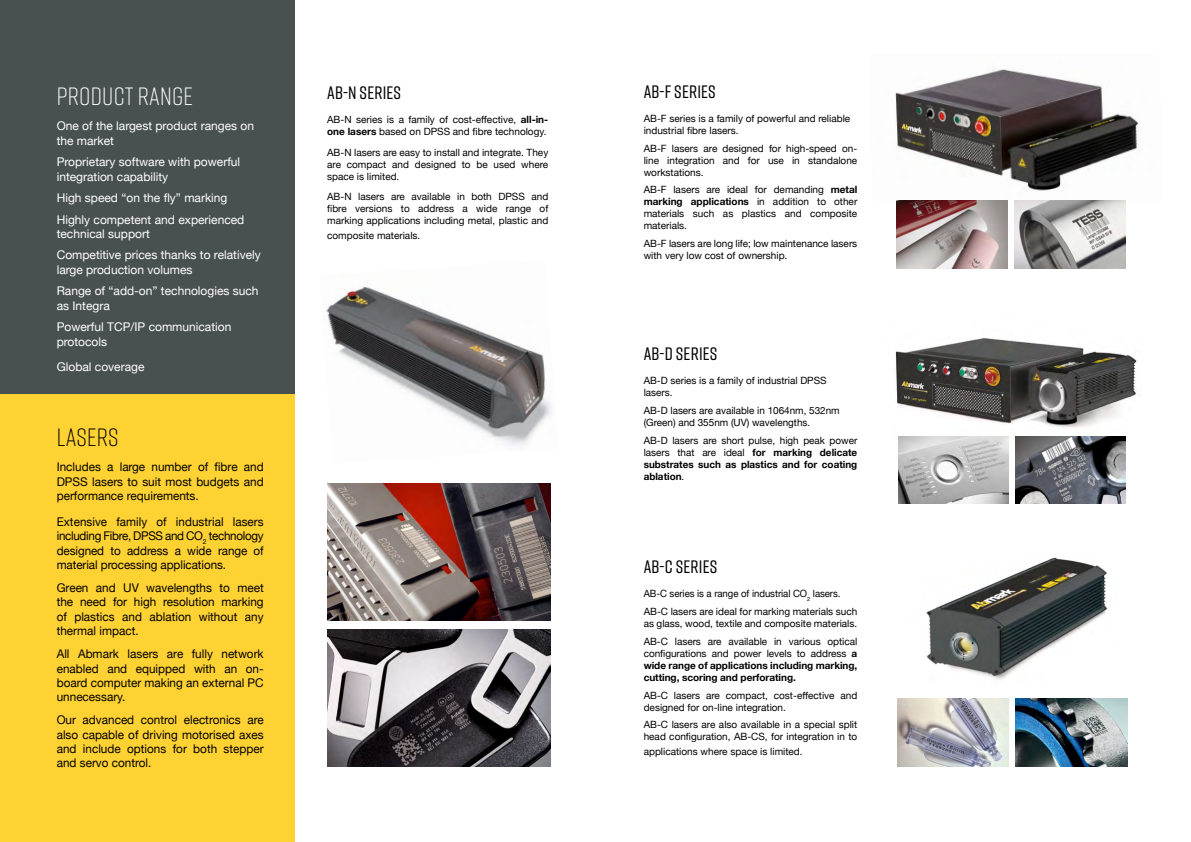
<style>
.page{position:relative;width:1191px;height:842px;background:#fff}
.page>*{position:absolute;margin:0;border:0;box-sizing:border-box;transform-origin:0 0}
.t1{font:300 25px "Rift";letter-spacing:.01em;color:#fff}
.t2{font:300 25px "Rift";letter-spacing:.01em;color:#000}
.t3{font:500 18px "Rift";letter-spacing:.01em;color:#000}
.t4{font:12px/14.4px "Helvetica Neue";color:#000;text-align:justify}
.t5{font:12px/21.5px "Helvetica Neue";color:#fff}
.t6{font:10px/12px "Helvetica Neue";color:#000}
.t7{font:700 10px/12px "Helvetica Neue";letter-spacing:-.005em;color:#000;text-align:justify}
.t8{font:10px/17.7px "Helvetica Neue";color:#000;scale:.96 1}
.s1{font-weight:700}
.s2{font-weight:400}
</style>
<div class="page">
<div style="left:0;top:0;width:295px;height:395px;background:#495050"></div>
<div style="left:0;top:395px;width:295px;height:447px;background:#ffd233"></div>
<img style="left:327px;top:483px;width:223px;height:138px">
<img style="left:327px;top:630px;width:223px;height:137px">
<img style="left:895px;top:69px;width:243px;height:122px">
<img style="left:896px;top:200px;width:111px;height:69px">
<img style="left:1014px;top:200px;width:111px;height:69px">
<img style="left:895px;top:337px;width:242px;height:111px">
<img style="left:898px;top:436px;width:110px;height:68px">
<img style="left:1015px;top:436px;width:110px;height:68px">
<img style="left:926px;top:557px;width:181px;height:148px">
<img style="left:897px;top:698px;width:111px;height:69px">
<img style="left:1016px;top:698px;width:111px;height:69px">
<img style="left:326px;top:286px;width:156px;height:145px">
<img style="left:482px;top:332px;width:70px;height:114px">
<h1 class="t1" style="left:57px;top:78px;width:138px">PRODUCT RANGE</h1>
<p class="t5" style="left:57px;top:119px;width:199px;line-height:14.4px">One of the largest product ranges on the market</p>
<p class="t5" style="left:57px;top:155px;width:185px;line-height:14.4px">Proprietary software with powerful integration capability</p>
<p class="t5" style="left:57px;top:187px;width:189px">High speed “on the fly” marking<br>Highly competent and experienced</p>
<p class="t5" style="left:57px;top:223px;width:206px">technical support<br>Competitive prices thanks to relatively</p>
<p class="t5" style="left:57px;top:259px;width:203px">large production volumes<br>Range of “add-on” technologies such</p>
<p class="t5" style="left:57px;top:295px;width:176px">as Integra<br>Powerful TCP/IP communication</p>
<p class="t5" style="left:57px;top:329px;width:89px;line-height:25.1px">protocols<br>Global coverage</p>
<h1 class="t2" style="left:57px;top:419px;width:63px">LASERS</h1>
<p class="t4" style="left:57px;top:460px;width:208px">Includes a large number of fibre and DPSS lasers to suit most budgets and performance requirements.</p>
<p class="t4" style="left:57px;top:514px;width:208px">Extensive family of industrial lasers including Fibre, DPSS and CO<sub>2</sub> technology designed to address a wide range of material processing applications.</p>
<p class="t4" style="left:57px;top:580px;width:208px">Green and UV wavelengths to meet the need for high resolution marking of plastics and ablation without any thermal impact.</p>
<p class="t4" style="left:57px;top:646px;width:208px">All Abmark lasers are fully network enabled and equipped with an on&shy;board computer making an external PC unnecessary.</p>
<p class="t4" style="left:57px;top:713px;width:208px">Our advanced control electronics are also capable of driving motorised axes and include options for both stepper and servo control.</p>
<h2 class="t3" style="left:327px;top:80px;width:75px">AB-N SERIES</h2>
<p class="t6" style="left:327px;top:113px;width:223px">AB-N series is a family of cost-effective, <span class="s1">all-in&shy;one lasers</span> based on DPSS and fibre technology.</p>
<p class="t6" style="left:327px;top:146px;width:223px;text-align:justify">AB-N lasers are easy to install and integrate. They are compact and designed to be used where space is limited.</p>
<p class="t6" style="left:327px;top:190px;width:223px;text-align:justify">AB-N lasers are available in both DPSS and fibre versions to address a wide range of marking applications including metal, plastic and</p>
<p class="t6" style="left:327px;top:229px;width:95px">composite materials.</p>
<h2 class="t3" style="left:644px;top:79px;width:73px">AB-F SERIES</h2>
<p class="t6" style="left:643px;top:112px;width:208px">AB-F series is a family of powerful and reliable industrial fibre lasers.</p>
<p class="t6" style="left:643px;top:142px;width:215px;text-align:justify">AB-F lasers are designed for high-speed on&shy;line integration and for use in standalone workstations.</p>
<p class="t6" style="left:643px;top:184px;width:215px;text-align:justify">AB-F lasers are ideal for demanding <span class="s1">metal marking applications</span> in addition to other materials such as plastics and composite materials.</p>
<p class="t6" style="left:643px;top:237px;width:215px">AB-F lasers are long life; low maintenance lasers with very low cost of ownership.</p>
<h2 class="t3" style="left:644px;top:341px;width:75px">AB-D SERIES</h2>
<p class="t6" style="left:643px;top:375px;width:184px">AB-D series is a family of industrial DPSS lasers.</p>
<p class="t6" style="left:643px;top:404px;width:197px">AB-D lasers are available in 1064nm, 532nm (Green) and 355nm (UV) wavelengths.</p>
<p class="t7" style="left:643px;top:434px;width:215px"><span class="s2">AB-D lasers are short pulse, high peak power lasers that are ideal</span> for marking delicate substrates such as plastics and for coating ablation<span class="s2">.</span></p>
<h2 class="t3" style="left:644px;top:554px;width:75px">AB-C SERIES</h2>
<p class="t8" style="left:643px;top:585px;width:224px">AB-C series is a range of industrial CO<sub>2</sub> lasers.<br>AB-C lasers are ideal for marking materials such</p>
<p class="t6" style="left:643px;top:615px;width:215px;line-height:17.7px">as glass, wood, textile and composite materials.<br>AB-C lasers are available in various optical</p>
<p class="t7" style="left:643px;top:647px;width:215px"><span class="s2">configurations and power levels to address</span> a wide range of applications including marking, cutting, scoring and perforating.</p>
<p class="t6" style="left:643px;top:689px;width:215px">AB-C lasers are compact, cost-effective and designed for on-line integration.</p>
<p class="t6" style="left:643px;top:718px;width:215px">AB-C lasers are also available in a special split head configuration, AB-CS, for integration in to</p>
<p class="t6" style="left:643px;top:745px;width:160px">applications where space is limited.</p>
</div>
